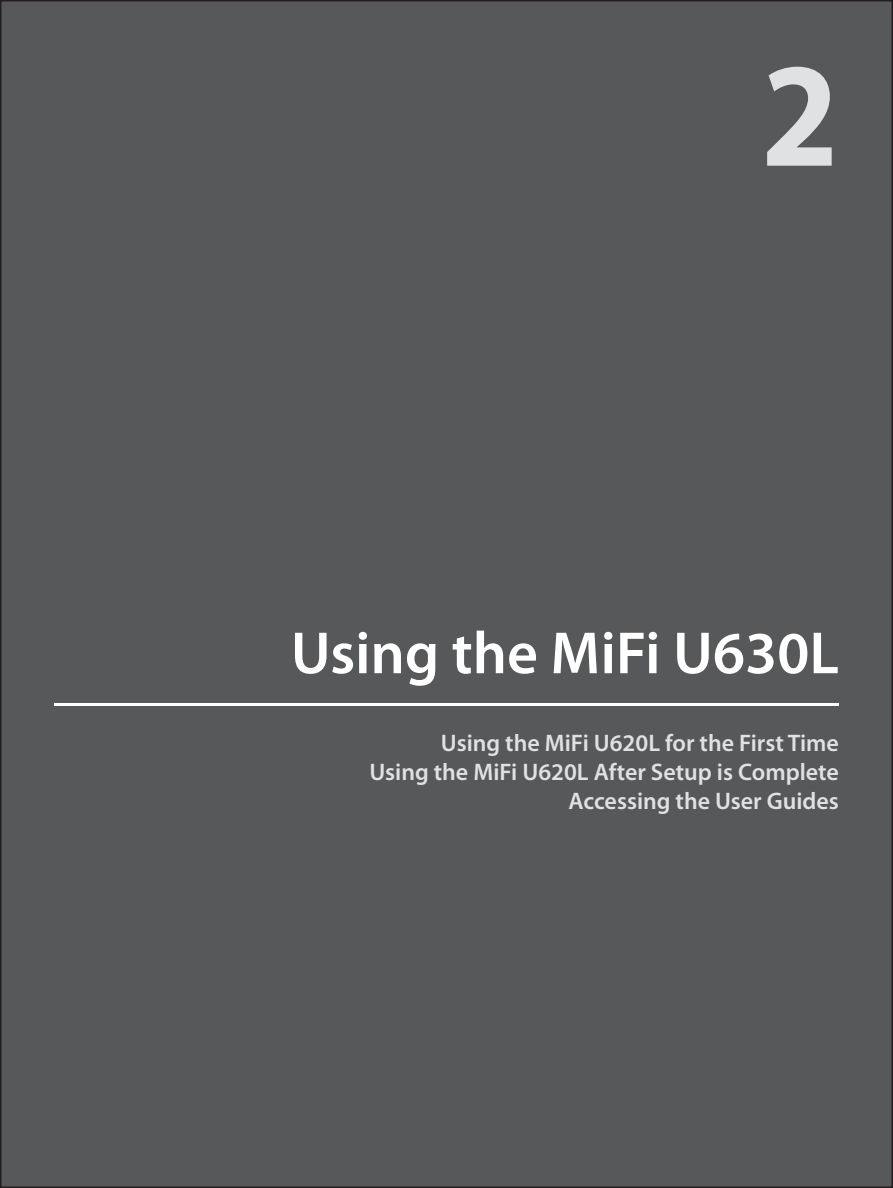
<style>
.page{position:relative;width:893px;height:1188px;background:#fff}
.page>*{position:absolute;margin:0;border:0;box-sizing:border-box;transform-origin:0 0}
.Separator--Chap{font:700 semi-condensed 150px "Myriad Pro";color:#e0e1e3}
.Separator--Chap-titl{font:600 60px "Myriad Pro";color:#fff}
.Separator--Section_H{font:600 24px "Myriad Pro";color:#e0e1e3}
</style>
<div class="page">
<div style="left:1px;top:1px;width:891px;height:1186px;background:#57585a"></div>
<hr style="left:54px;top:703px;width:785px;height:3px;background:#fff">
<p class="Separator--Chap" style="left:762px;top:32px;width:79px">2</p>
<p class="Separator--Chap-titl" style="left:291px;top:615px;width:550px">Using the MiFi U630L</p>
<p class="Separator--Section_H" style="left:441px;top:728px;width:400px">Using the MiFi U620L for the First Time</p>
<p class="Separator--Section_H" style="left:369px;top:756px;width:471px">Using the MiFi U620L After Setup is Complete</p>
<p class="Separator--Section_H" style="left:569px;top:785px;width:272px">Accessing the User Guides</p>
</div>
